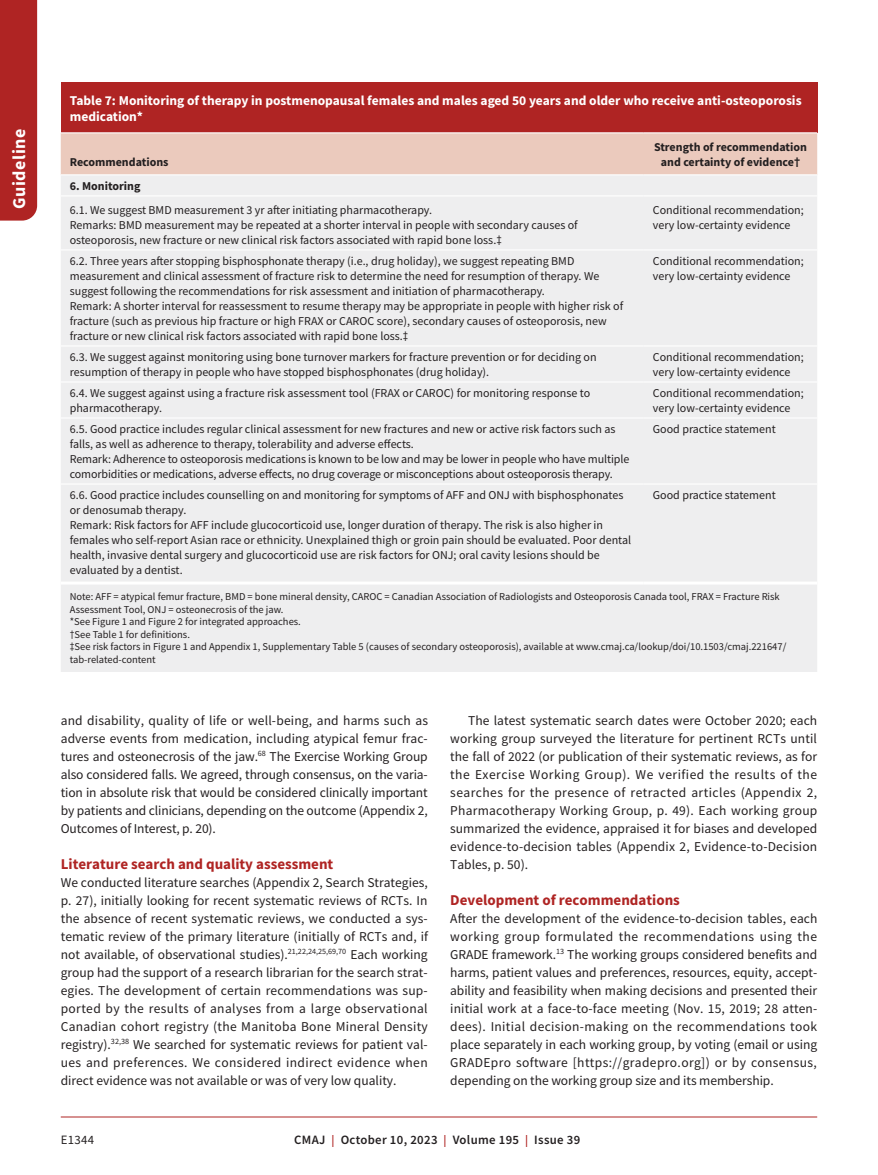
<style>
.page{position:relative;width:878px;height:1175px;background:#fff}
.page>*{position:absolute;margin:0;border:0;box-sizing:border-box;transform-origin:0 0}
.t1{font:700 18px "Source Sans Pro";letter-spacing:.025em;color:#fff}
.t2{font:700 15px "Source Sans Pro";color:#af2423}
.t3{font:13.5px/18px "Source Sans Pro";color:#231f20;text-align:justify}
.t4{font:700 13.5px/16.2px "Source Sans Pro";color:#fff}
.t5{font:600 12.75px "Source Sans Pro";letter-spacing:.025em;color:#231f20}
.t6{font:12.75px "Source Sans Pro";letter-spacing:.025em;color:#231f20}
.t7{font:12px/15px "Source Sans Pro";color:#231f20}
.t8{font:700 12px/15px "Source Sans Pro";color:#231f20;text-align:center}
.t9{font:10.5px/12.6px "Source Sans Pro";color:#231f20}
.s1{font-size:12px;color:#af2423}
</style>
<div class="page">
<div style="left:0;top:0;width:37px;height:220px;background:#af2423"></div>
<hr style="left:61px;top:1116px;width:756px;height:1px;background:#af2423">
<div style="left:61px;top:82px;width:756px;height:51px;background:#af2423"></div>
<div style="left:61px;top:133px;width:756px;height:41px;background:#ebcabd"></div>
<div style="left:61px;top:175px;width:756px;height:497px;background:#eeeeef"></div>
<hr style="left:61px;top:345px;width:583px;height:1px;background:#fff">
<hr style="left:644px;top:345px;width:173px;height:1px;background:#fff">
<hr style="left:61px;top:381px;width:583px;height:1px;background:#fff">
<hr style="left:644px;top:381px;width:173px;height:1px;background:#fff">
<hr style="left:61px;top:417px;width:583px;height:1px;background:#fff">
<hr style="left:644px;top:417px;width:173px;height:1px;background:#fff">
<hr style="left:61px;top:132px;width:583px;height:1px;background:#fff">
<hr style="left:644px;top:132px;width:173px;height:1px;background:#fff">
<hr style="left:61px;top:483px;width:583px;height:1px;background:#fff">
<hr style="left:644px;top:483px;width:173px;height:1px;background:#fff">
<hr style="left:61px;top:581px;width:583px;height:3px;background:#fff">
<hr style="left:644px;top:581px;width:173px;height:3px;background:#fff">
<hr style="left:61px;top:195px;width:583px;height:1px;background:#fff">
<hr style="left:644px;top:195px;width:173px;height:1px;background:#fff">
<hr style="left:61px;top:249px;width:583px;height:1px;background:#fff">
<hr style="left:644px;top:249px;width:173px;height:1px;background:#fff">
<h1 class="t1" style="left:7px;top:208px;width:81px;rotate:-90deg">Guideline</h1>
<p class="t4" style="left:70px;top:92px;width:733px">Table 7: Monitoring of therapy in postmenopausal females and males aged 50 years and older who receive anti-osteoporosis medication*</p>
<p class="t8" style="left:70px;top:154px;width:100px">Recommendations</p>
<p class="t8" style="left:654px;top:139px;width:154px">Strength of recommendation and certainty of evidence†</p>
<p class="t8" style="left:70px;top:178px;width:72px">6. Monitoring</p>
<p class="t7" style="left:70px;top:202px;width:509px">6.1. We suggest BMD measurement 3 yr after initiating pharmacotherapy.<br>Remarks: BMD measurement may be repeated at a shorter interval in people with secondary causes of osteoporosis, new fracture or new clinical risk factors associated with rapid bone loss.‡</p>
<p class="t7" style="left:653px;top:202px;width:152px">Conditional recommendation; very low-certainty evidence</p>
<p class="t7" style="left:70px;top:253px;width:555px">6.2. Three years after stopping bisphosphonate therapy (i.e., drug holiday), we suggest repeating BMD measurement and clinical assessment of fracture risk to determine the need for resumption of therapy. We suggest following the recommendations for risk assessment and initiation of pharmacotherapy.<br>Remark: A shorter interval for reassessment to resume therapy may be appropriate in people with higher risk of fracture (such as previous hip fracture or high FRAX or CAROC score), secondary causes of osteoporosis, new fracture or new clinical risk factors associated with rapid bone loss.‡</p>
<p class="t7" style="left:653px;top:253px;width:152px">Conditional recommendation; very low-certainty evidence</p>
<p class="t7" style="left:70px;top:349px;width:528px">6.3. We suggest against monitoring using bone turnover markers for fracture prevention or for deciding on resumption of therapy in people who have stopped bisphosphonates (drug holiday).</p>
<p class="t7" style="left:653px;top:349px;width:152px">Conditional recommendation; very low-certainty evidence</p>
<p class="t7" style="left:70px;top:385px;width:522px">6.4. We suggest against using a fracture risk assessment tool (FRAX or CAROC) for monitoring response to pharmacotherapy.</p>
<p class="t7" style="left:653px;top:385px;width:152px">Conditional recommendation; very low-certainty evidence</p>
<p class="t7" style="left:70px;top:421px;width:561px">6.5. Good practice includes regular clinical assessment for new fractures and new or active risk factors such as falls, as well as adherence to therapy, tolerability and adverse effects.<br>Remark: Adherence to osteoporosis medications is known to be low and may be lower in people who have multiple comorbidities or medications, adverse effects, no drug coverage or misconceptions about osteoporosis therapy.</p>
<p class="t7" style="left:653px;top:421px;width:124px">Good practice statement</p>
<p class="t7" style="left:70px;top:487px;width:563px">6.6. Good practice includes counselling on and monitoring for symptoms of AFF and ONJ with bisphosphonates or denosumab therapy.<br>Remark: Risk factors for AFF include glucocorticoid use, longer duration of therapy. The risk is also higher in females who self-report Asian race or ethnicity. Unexplained thigh or groin pain should be evaluated. Poor dental health, invasive dental surgery and glucocorticoid use are risk factors for ONJ; oral cavity lesions should be evaluated by a dentist.</p>
<p class="t7" style="left:653px;top:487px;width:124px">Good practice statement</p>
<p class="t9" style="left:70px;top:590px;width:718px">Note: AFF = atypical femur fracture, BMD = bone mineral density, CAROC = Canadian Association of Radiologists and Osteoporosis Canada tool, FRAX = Fracture Risk Assessment Tool, ONJ = osteonecrosis of the jaw.<br>*See Figure 1 and Figure 2 for integrated approaches.<br>†See Table 1 for definitions.<br>‡See risk factors in Figure 1 and Appendix 1, Supplementary Table 5 (causes of secondary osteoporosis), available at www.cmaj.ca/lookup/doi/10.1503/cmaj.221647/ tab-related-content</p>
<p class="t3" style="left:61px;top:711px;width:369px">and disability, quality of life or well-being, and harms such as adverse events from medication, including atypical femur frac&shy;tures and osteonecrosis of the jaw.<sup>68</sup> The Exercise Working Group also considered falls. We agreed, through consensus, on the varia&shy;tion in absolute risk that would be considered clinically important by patients and clinicians, depending on the outcome (Appendix 2, Outcomes of Interest, p. 20).</p>
<p class="t2" style="left:61px;top:853px;width:274px">Literature search and quality assessment</p>
<p class="t3" style="left:61px;top:873px;width:369px">We conducted literature searches (Appendix 2, Search Strategies, p. 27), initially looking for recent systematic reviews of RCTs. In the absence of recent systematic reviews, we conducted a sys&shy;tematic review of the primary literature (initially of RCTs and, if not available, of observational studies).<sup>21,22,24,25,69,70</sup> Each working group had the support of a research librarian for the search strat&shy;egies. The development of certain recommendations was sup&shy;ported by the results of analyses from a large observational Canadian cohort registry (the Manitoba Bone Mineral Density registry).<sup>32,38</sup> We searched for systematic reviews for patient val&shy;ues and preferences. We considered indirect evidence when direct evidence was not available or was of very low quality.</p>
<p class="t3" style="left:450px;top:711px;width:368px;text-indent:18px">The latest systematic search dates were October 2020; each working group surveyed the literature for pertinent RCTs until the fall of 2022 (or publication of their systematic reviews, as for the Exercise Working Group). We verified the results of the searches for the presence of retracted articles (Appendix 2, Pharmacotherapy Working Group, p. 49). Each working group summarized the evidence, appraised it for biases and developed evidence-to-decision tables (Appendix 2, Evidence-to-Decision Tables, p. 50).</p>
<p class="t2" style="left:450px;top:889px;width:231px">Development of recommendations</p>
<p class="t3" style="left:450px;top:909px;width:369px">After the development of the evidence-to-decision tables, each working group formulated the recommendations using the GRADE framework.<sup>13</sup> The working groups considered benefits and harms, patient values and preferences, resources, equity, accept&shy;ability and feasibility when making decisions and presented their initial work at a face-to-face meeting (Nov. 15, 2019; 28 atten&shy;dees). Initial decision-making on the recommendations took place separately in each working group, by voting (email or using GRADEpro software [https://gradepro.org]) or by consensus, depending on the working group size and its membership.</p>
<p class="t6" style="left:61px;top:1132px;width:35px">E1344</p>
<p class="t5" style="left:294px;top:1131px;width:287px">CMAJ <span class="s1">|</span> October 10, 2023 <span class="s1">|</span> Volume 195 <span class="s1">|</span> Issue 39</p>
</div>
